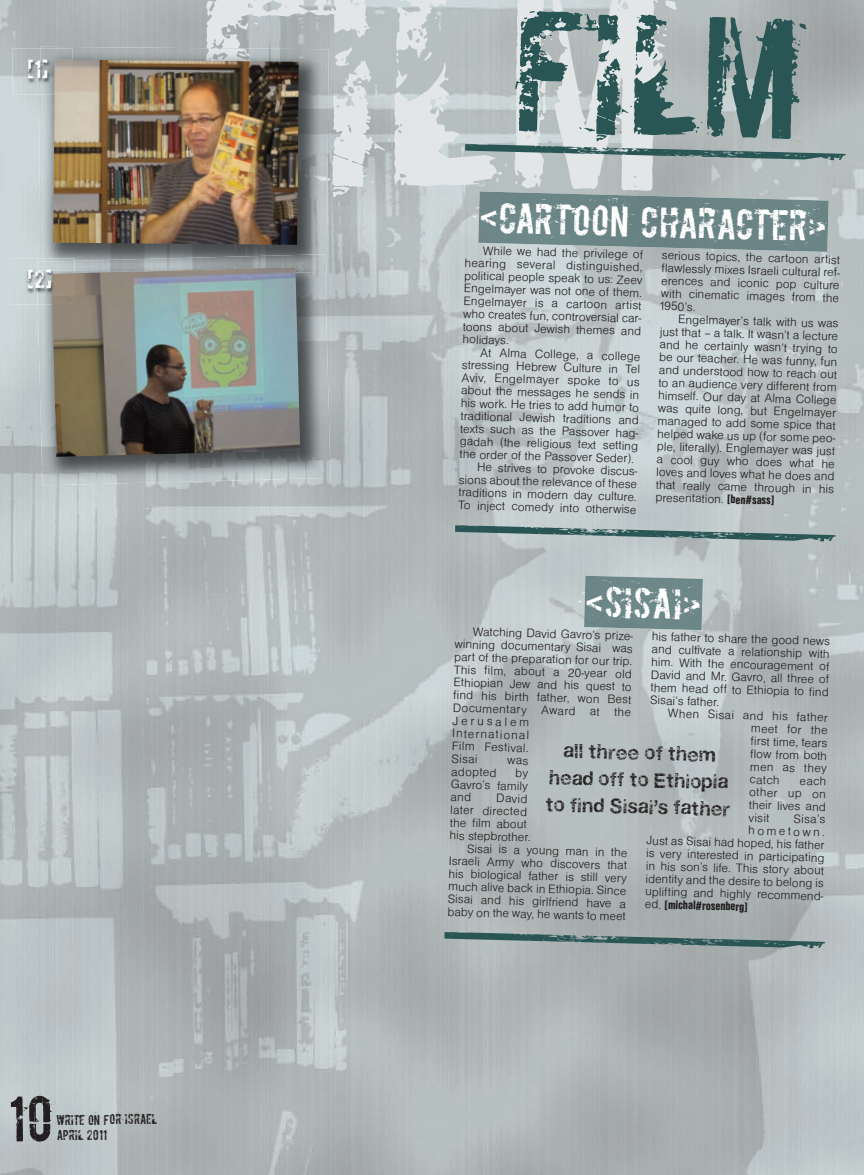
<style>
.page{position:relative;width:864px;height:1175px;background:#fff}
.page>*{position:absolute;margin:0;border:0;box-sizing:border-box;transform-origin:0 0}
.t1{font:237px "Boycott";color:#e2e6e7}
.t2{font:144px "Boycott";color:#295555}
.t3{font:54px "Boycott";color:#231f20;scale:.95 1}
.t4{font:36px "Boycott";color:#fff}
.t5{font:21px "Boycott";color:#fff}
.t6{font:18px/26.8px "Gastada";color:#231f20;text-align:center}
.t7{font:12.75px/12.9px "Nimbus San D Ligh";color:#231f20}
.t8{font:12.75px "Nimbus San D Blac Cond";color:#231f20}
.t9{font:12px/15.1px "Boycott";color:#231f20;scale:.95 1}
.s1{font-family:"Nimbus San D Blac Cond"}
.s2{font-family:"Nimbus San D Ligh"}
</style>
<div class="page">
<img style="left:0;top:0;width:864px;height:1174px">
<img style="left:478px;top:191px;width:351px;height:61px">
<img style="left:584px;top:576px;width:119px;height:54px">
<svg style="left:465px;top:144px;width:381px;height:16px;background:#809596"></svg>
<svg style="left:444px;top:932px;width:381px;height:16px;background:#7b8f8f"></svg>
<svg style="left:455px;top:525px;width:381px;height:16px;background:#869b9c"></svg>
<img style="left:38px;top:267px;width:293px;height:218px">
<img style="left:52px;top:273px;width:248px;height:184px">
<img style="left:39px;top:47px;width:290px;height:226px">
<img style="left:198px;top:48px;width:131px;height:134px">
<img style="left:75px;top:254px;width:250px;height:19px">
<img style="left:147px;top:267px;width:149px;height:6px">
<img style="left:53px;top:60px;width:246px;height:185px">
<img style="left:12px;top:49px;width:60px;height:45px">
<img style="left:55px;top:60px;width:17px;height:34px">
<img style="left:10px;top:259px;width:29px;height:45px">
<img style="left:37px;top:262px;width:38px;height:42px">
<img style="left:52px;top:273px;width:23px;height:31px">
<img style="left:39px;top:259px;width:36px;height:12px">
<svg style="left:507px;top:758px;width:21px;height:7px"></svg>
<h3 class="t5" style="left:27px;top:59px;width:23px">[1]</h3>
<h3 class="t5" style="left:27px;top:269px;width:27px">[2]</h3>
<h1 class="t1" style="left:193px;top:-38px;width:483px;rotate:1deg">FILM</h1>
<h2 class="t2" style="left:514px;top:-3px;width:294px;rotate:2deg">FILM</h2>
<h3 class="t4" style="left:480px;top:197px;width:350px;rotate:2deg">&lt;cartoon character&gt;</h3>
<p class="t7" style="left:465px;top:242px;width:184px;text-indent:18px;rotate:2deg">While we had the privilege of hearing several distinguished, political people speak to us: Zeev<br>Engelmayer was not one of them.<br>Engelmayer is a cartoon artist who creates fun, controversial car&shy;toons about Jewish themes and holidays.</p>
<p class="t7" style="left:481px;top:345px;width:162px;rotate:2deg">At Alma College, a college</p>
<p class="t7" style="left:462px;top:357px;width:180px;rotate:2deg">stressing Hebrew Culture in Tel</p>
<p class="t7" style="left:462px;top:370px;width:180px;rotate:2deg">Aviv, Engelmayer spoke to us</p>
<p class="t7" style="left:462px;top:383px;width:180px;rotate:2deg">about the messages he sends in</p>
<p class="t7" style="left:461px;top:395px;width:180px;rotate:2deg">his work. He tries to add humor to</p>
<p class="t7" style="left:461px;top:408px;width:180px;rotate:2deg">traditional Jewish traditions and</p>
<p class="t7" style="left:461px;top:421px;width:183px;rotate:2deg">texts such as the Passover hag-</p>
<p class="t7" style="left:460px;top:433px;width:180px;rotate:2deg">gadah (the religious text setting</p>
<p class="t7" style="left:460px;top:446px;width:176px;rotate:2deg">the order of the Passover Seder).</p>
<p class="t7" style="left:478px;top:460px;width:162px;rotate:2deg">He strives to provoke discus-</p>
<p class="t7" style="left:459px;top:472px;width:180px;rotate:2deg">sions about the relevance of these</p>
<p class="t7" style="left:459px;top:484px;width:180px;rotate:2deg">traditions in modern day culture.</p>
<p class="t7" style="left:459px;top:497px;width:180px;rotate:2deg">To inject comedy into otherwise</p>
<p class="t7" style="left:662px;top:248px;width:183px;rotate:2deg">serious topics, the cartoon artist fl awlessly mixes Israeli cultural ref&shy;erences and iconic pop culture with cinematic images from the<br>1950’s.</p>
<p class="t7" style="left:661px;top:311px;width:184px;text-indent:18px;rotate:2deg">Engelmayer’s talk with us was just that – a talk. It wasn’t a lecture and he certainly wasn’t trying to be our teacher. He was funny, fun and understood how to reach out to an audience very different from himself. Our day at Alma College was quite long, but Engelmayer managed to add some spice that helped wake us up (for some peo&shy;ple, literally). Englemayer was just a cool guy who does what he loves and loves what he does and that really came through in his presentation. <span class="s1">[ben#sass]</span></p>
<h3 class="t4" style="left:585px;top:582px;width:119px;rotate:2deg">&lt;Sisai&gt;</h3>
<p class="t7" style="left:455px;top:623px;width:180px;text-indent:18px;rotate:2deg">Watching David Gavro’s prize&shy;winning documentary Sisai was part of the preparation for our trip.<br>This fi lm, about a 20-year old<br>Ethiopian Jew and his quest to fi nd his birth father, won Best<br>Documentary Award at the<br>Jerusalem<br>International<br>Film Festival.<br>Sisai</p>
<p class="t7" style="left:452px;top:764px;width:47px;rotate:2deg">adopted</p>
<p class="t7" style="left:652px;top:629px;width:180px;text-align:justify;rotate:2deg">his father to share the good news and cultivate a relationship with him. With the encouragement of David and Mr. Gavro, all three of them head off to Ethiopia to fi nd Sisai’s father.</p>
<p class="t7" style="left:752px;top:709px;width:79px;text-align:justify;text-indent:-83px;rotate:2deg">When Sisai and his father meet for the fi rst time, tears fl ow from both men as they catch</p>
<h3 class="t6" style="left:548px;top:735px;width:187px;rotate:2deg">all three of them head off to Ethiopia to find Sisai’s father</h3>
<p class="t7" style="left:452px;top:764px;width:78px;text-align:justify;text-indent:64px;rotate:2deg">by Gavro’s family and</p>
<p class="t7" style="left:750px;top:772px;width:78px;text-align:justify;text-indent:50px;rotate:2deg">each other up on their lives and visit</p>
<p class="t7" style="left:497px;top:791px;width:33px;rotate:2deg">David</p>
<p class="t7" style="left:451px;top:802px;width:78px;rotate:2deg">later directed</p>
<p class="t7" style="left:450px;top:815px;width:78px;rotate:2deg">the fi lm about</p>
<p class="t7" style="left:450px;top:828px;width:82px;rotate:2deg">his stepbrother.</p>
<p class="t7" style="left:468px;top:841px;width:162px;rotate:2deg">Sisai is a young man in the</p>
<p class="t7" style="left:449px;top:853px;width:180px;rotate:2deg">Israeli Army who discovers that</p>
<p class="t7" style="left:449px;top:866px;width:180px;rotate:2deg">his biological father is still very</p>
<p class="t7" style="left:449px;top:878px;width:180px;rotate:2deg">much alive back in Ethiopia. Since</p>
<p class="t7" style="left:448px;top:891px;width:180px;rotate:2deg">Sisai and his girlfriend have a</p>
<p class="t7" style="left:448px;top:904px;width:180px;rotate:2deg">baby on the way, he wants to meet</p>
<p class="t7" style="left:794px;top:811px;width:33px;rotate:2deg">Sisa’s</p>
<p class="t7" style="left:749px;top:823px;width:78px;rotate:2deg">hometown.</p>
<p class="t7" style="left:647px;top:832px;width:180px;rotate:2deg">Just as Sisai had hoped, his father</p>
<p class="t7" style="left:647px;top:845px;width:180px;rotate:2deg">is very interested in participating</p>
<p class="t7" style="left:646px;top:858px;width:180px;rotate:2deg">in his son’s life. This story about</p>
<p class="t7" style="left:646px;top:871px;width:180px;rotate:2deg">identity and the desire to belong is</p>
<p class="t7" style="left:646px;top:884px;width:183px;rotate:2deg">uplifting and highly recommend-</p>
<p class="t8" style="left:645px;top:895px;width:104px;rotate:2deg"><span class="s2">ed.</span> [michal#rosenberg]</p>
<h3 class="t3" style="left:8px;top:1091px;width:50px">10</h3>
<p class="t9" style="left:56px;top:1112px;width:108px">WRITE ON FOR ISRAEL<br>APRIL 2011</p>
</div>
